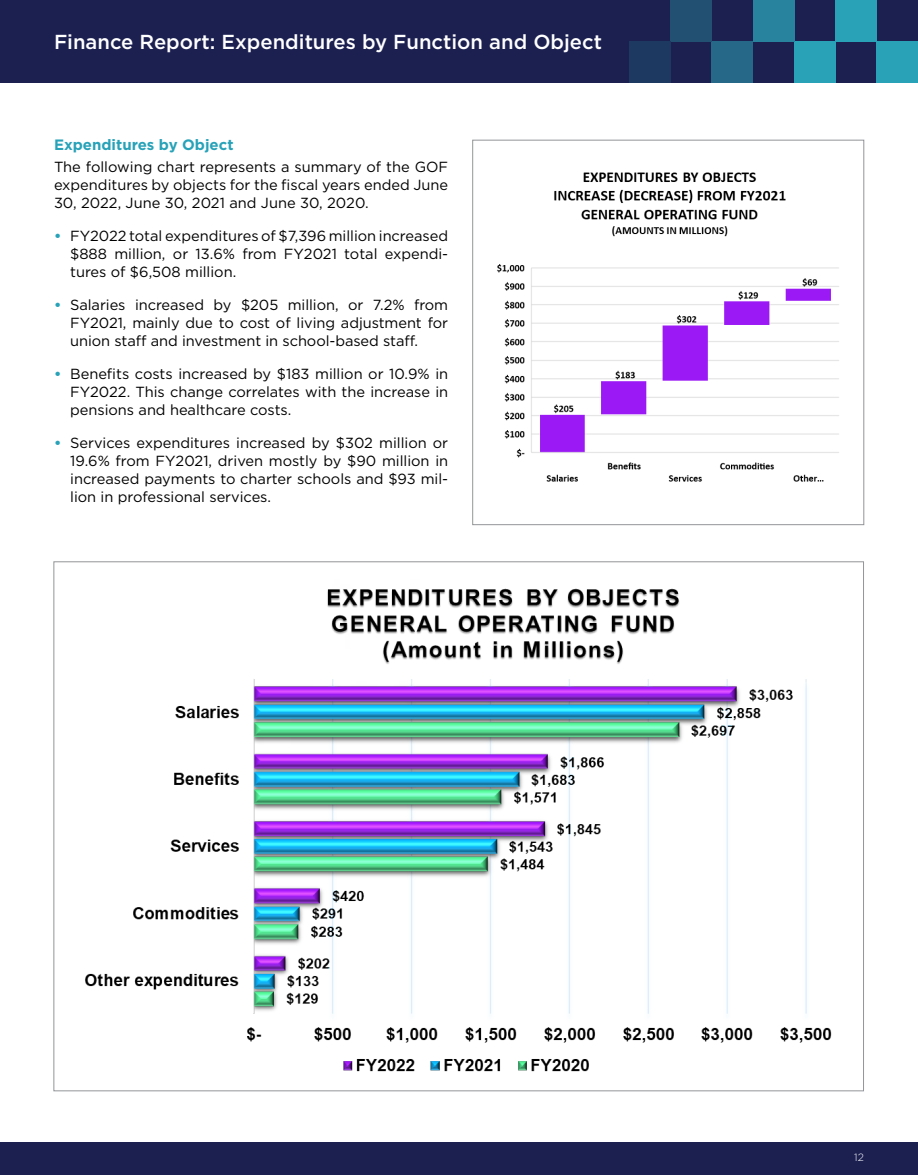
<style>
.page{position:relative;width:918px;height:1175px;background:#fff}
.page>*{position:absolute;margin:0;border:0;box-sizing:border-box;transform-origin:0 0}
.t1{font:500 20.25px "Gotham";color:#fff}
.t2{font:700 15px "Gotham";color:#28a2b8}
.t3{font:14.7px/18px "Gotham";color:#000;text-align:justify}
.t4{font:300 10.5px "Gotham";color:#fff}
.s1{font-weight:700;color:#28a2b8}
</style>
<div class="page">
<div style="left:0;top:0;width:918px;height:82px;background:#1b2051"></div>
<div style="left:877px;top:41px;width:41px;height:41px;background:#29a2b8"></div>
<div style="left:835px;top:0;width:42px;height:41px;background:#29a2b8"></div>
<div style="left:794px;top:41px;width:41px;height:41px;background:#29a2b8"></div>
<div style="left:753px;top:0;width:41px;height:41px;background:#28839e"></div>
<div style="left:712px;top:41px;width:41px;height:41px;background:#256888"></div>
<div style="left:670px;top:0;width:42px;height:41px;background:#225073"></div>
<div style="left:629px;top:41px;width:41px;height:41px;background:#1e3961"></div>
<div style="left:0;top:1142px;width:918px;height:32px;background:#1b2051"></div>
<div style="left:472px;top:140px;width:392px;height:385px;border:1px solid #939598"></div>
<img style="left:497px;top:172px;width:342px;height:310px">
<img style="left:85px;top:588px;width:747px;height:484px">
<h1 class="t1" style="left:54px;top:28px;width:550px">Finance Report: Expenditures by Function and Object</h1>
<p class="t2" style="left:54px;top:135px;width:181px">Expenditures by Object</p>
<p class="t3" style="left:54px;top:158px;width:396px">The following chart represents a summary of the GOF expenditures by objects for the fiscal years ended June 30, 2022, June 30, 2021 and June 30, 2020.</p>
<p class="t3" style="left:70px;top:227px;width:380px;text-indent:-16px"><span class="s1">•</span> FY2022 total expenditures of $7,396 million increased $888 million, or 13.6% from FY2021 total expendi&shy;tures of $6,508 million.</p>
<p class="t3" style="left:70px;top:296px;width:380px;text-indent:-16px"><span class="s1">•</span> Salaries increased by $205 million, or 7.2% from FY2021, mainly due to cost of living adjustment for union staff and investment in school-based staff.</p>
<p class="t3" style="left:70px;top:365px;width:380px;text-indent:-16px"><span class="s1">•</span> Benefits costs increased by $183 million or 10.9% in FY2022. This change correlates with the increase in pensions and healthcare costs.</p>
<p class="t3" style="left:70px;top:434px;width:380px;text-indent:-16px"><span class="s1">•</span> Services expenditures increased by $302 million or 19.6% from FY2021, driven mostly by $90 million in increased payments to charter schools and $93 mil&shy;lion in professional services.</p>
<p class="t4" style="left:854px;top:1151px;width:11px">12</p>
</div>
